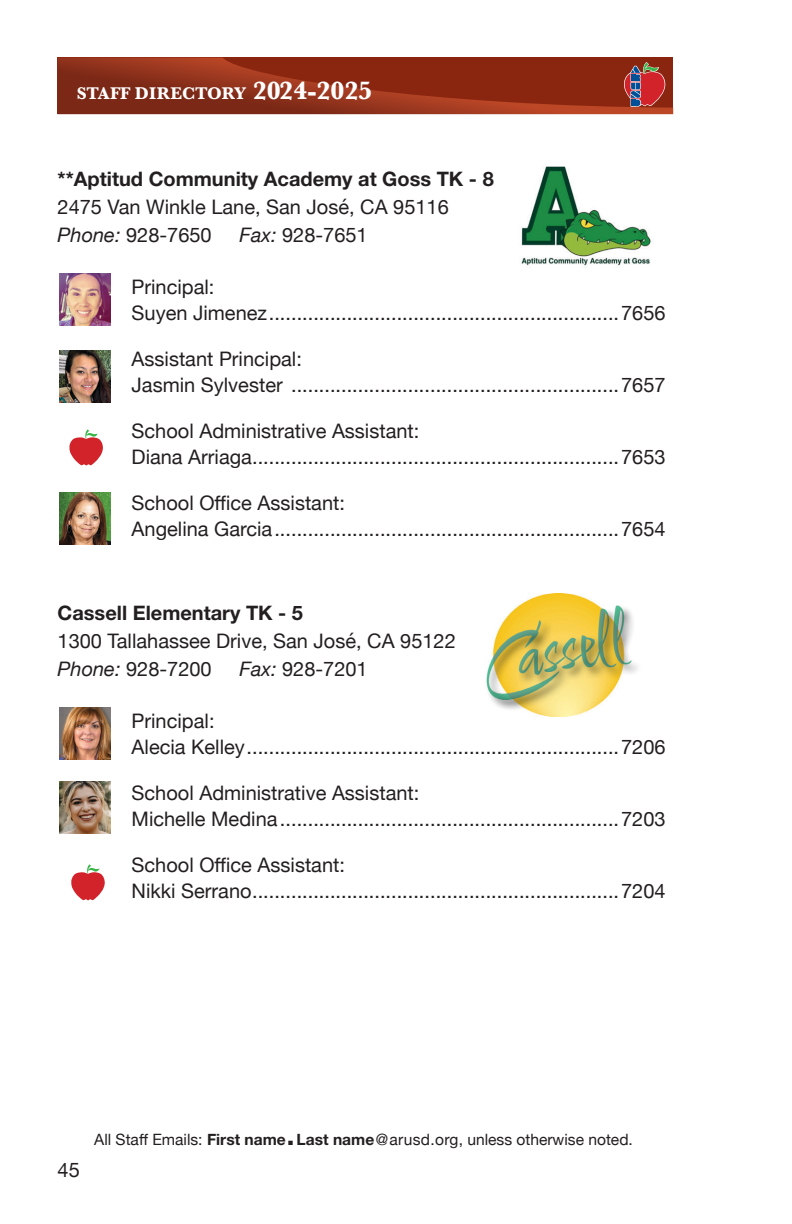
<style>
.page{position:relative;width:792px;height:1224px;background:#fff}
.page>*{position:absolute;margin:0;border:0;box-sizing:border-box;transform-origin:0 0}
.t1{font:20px "Helvetica Neue";color:#231f20}
.t2{font:700 20px "Helvetica Neue LT Std";color:#231f20}
.t3{font:700 17.6px "Baskerville";color:#fff}
.t4{font:15.6px "Helvetica Neue";color:#231f20}
.s1{font-size:26px}
.s2{font-style:italic}
.s3{font-family:"Helvetica Neue LT Std";font-weight:700}
.s4{font-family:"Helvetica Neue LT Std";font-weight:700;font-size:27.8px}
</style>
<div class="page">
<svg style="left:58px;top:58px;width:615px;height:56px;background:#8f2e19"></svg>
<img style="left:486px;top:594px;width:152px;height:122px">
<img style="left:521px;top:167px;width:130px;height:99px">
<img style="left:59px;top:493px;width:51px;height:52px">
<img style="left:59px;top:708px;width:51px;height:52px">
<img style="left:59px;top:782px;width:51px;height:52px">
<img style="left:59px;top:350px;width:51px;height:52px">
<img style="left:59px;top:274px;width:51px;height:52px">
<svg style="left:69px;top:429px;width:34px;height:37px"></svg>
<svg style="left:71px;top:864px;width:34px;height:37px"></svg>
<p class="t3" style="left:77px;top:81px;width:297px">STAFF DIRECTORY <span class="s1">2024-2025</span></p>
<p class="t2" style="left:58px;top:166px;width:438px">**Aptitud Community Academy at Goss TK - 8</p>
<p class="t1" style="left:58px;top:192px;width:393px">2475 Van Winkle Lane, San José, CA 95116</p>
<p class="t1" style="left:58px;top:220px;width:156px"><span class="s2">Phone:</span> 928-7650</p>
<p class="t1" style="left:240px;top:220px;width:130px"><span class="s2">Fax:</span> 928-7651</p>
<p class="t1" style="left:132px;top:272px;width:84px">Principal:</p>
<p class="t1" style="left:132px;top:298px;width:535px">Suyen Jimenez...............................................................7656</p>
<p class="t1" style="left:132px;top:344px;width:172px">Assistant Principal:</p>
<p class="t1" style="left:132px;top:370px;width:535px">Jasmin Sylvester ...........................................................7657</p>
<p class="t1" style="left:132px;top:416px;width:289px">School Administrative Assistant:</p>
<p class="t1" style="left:132px;top:442px;width:535px">Diana Arriaga..................................................................7653</p>
<p class="t1" style="left:132px;top:488px;width:215px">School Office Assistant:</p>
<p class="t1" style="left:132px;top:514px;width:535px">Angelina Garcia..............................................................7654</p>
<p class="t2" style="left:58px;top:600px;width:247px">Cassell Elementary TK - 5</p>
<p class="t1" style="left:58px;top:626px;width:400px">1300 Tallahassee Drive, San José, CA 95122</p>
<p class="t1" style="left:58px;top:654px;width:156px"><span class="s2">Phone:</span> 928-7200</p>
<p class="t1" style="left:240px;top:654px;width:130px"><span class="s2">Fax:</span> 928-7201</p>
<p class="t1" style="left:132px;top:706px;width:84px">Principal:</p>
<p class="t1" style="left:132px;top:732px;width:535px">Alecia Kelley...................................................................7206</p>
<p class="t1" style="left:132px;top:778px;width:289px">School Administrative Assistant:</p>
<p class="t1" style="left:132px;top:804px;width:535px">Michelle Medina.............................................................7203</p>
<p class="t1" style="left:132px;top:850px;width:215px">School Office Assistant:</p>
<p class="t1" style="left:132px;top:876px;width:535px">Nikki Serrano..................................................................7204</p>
<p class="t1" style="left:58px;top:1155px;width:24px">45</p>
<p class="t4" style="left:94px;top:1128px;width:540px">All Staff Emails: <span class="s3">First name</span><span class="s4">.</span><span class="s3">Last name</span>@arusd.org, unless otherwise noted.</p>
</div>
